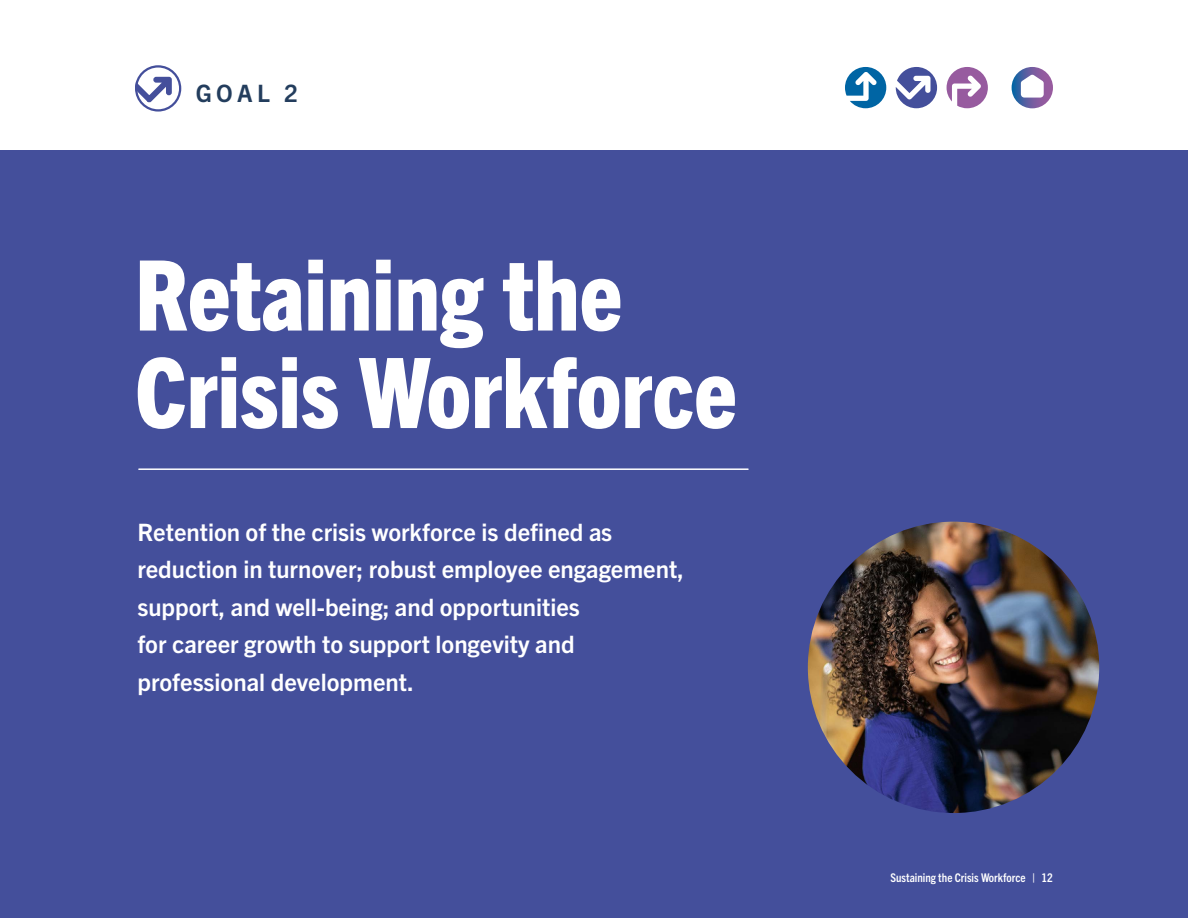
<style>
.page{position:relative;width:1188px;height:918px;background:#fff}
.page>*{position:absolute;margin:0;border:0;box-sizing:border-box;transform-origin:0 0}
.t1{font:800 condensed 97.5px/97.5px "Trade Gothic Next LT Pro";color:#fff}
.t2{font:700 24px/37.5px "Trade Gothic Next LT Pro";color:#fff}
.t3{font:700 24px "Trade Gothic Next LT Pro";color:#233d5d}
.t4{font:700 condensed 12px "Trade Gothic Next LT Pro";color:#fff}
</style>
<div class="page">
<div style="left:0;top:150px;width:1188px;height:768px;background:#444f9b"></div>
<hr style="left:139px;top:468px;width:609px;height:2px;background:#fff">
<img style="left:808px;top:522px;width:291px;height:291px;border-radius:146px">
<svg style="left:1012px;top:67px;width:41px;height:41px"></svg>
<svg style="left:1021px;top:75px;width:23px;height:23px"></svg>
<svg style="left:845px;top:67px;width:41px;height:41px"></svg>
<svg style="left:947px;top:67px;width:41px;height:41px"></svg>
<svg style="left:896px;top:67px;width:41px;height:41px"></svg>
<div style="left:135px;top:65px;width:46px;height:47px;border:2px solid #444f9b;border-radius:50%"></div>
<svg style="left:135px;top:75px;width:37px;height:27px"></svg>
<p class="t3" style="left:196px;top:76px;width:104px">GOAL 2</p>
<h1 class="t1" style="left:135px;top:241px;width:603px">Retaining the<br>Crisis Workforce</h1>
<p class="t2" style="left:137px;top:512px;width:548px">Retention of the crisis workforce is defined as reduction in turnover; robust employee engagement, support, and well-being; and opportunities<br>for career growth to support longevity and professional development.</p>
<p class="t4" style="left:891px;top:869px;width:164px">Sustaining the Crisis Workforce | 12</p>
</div>
